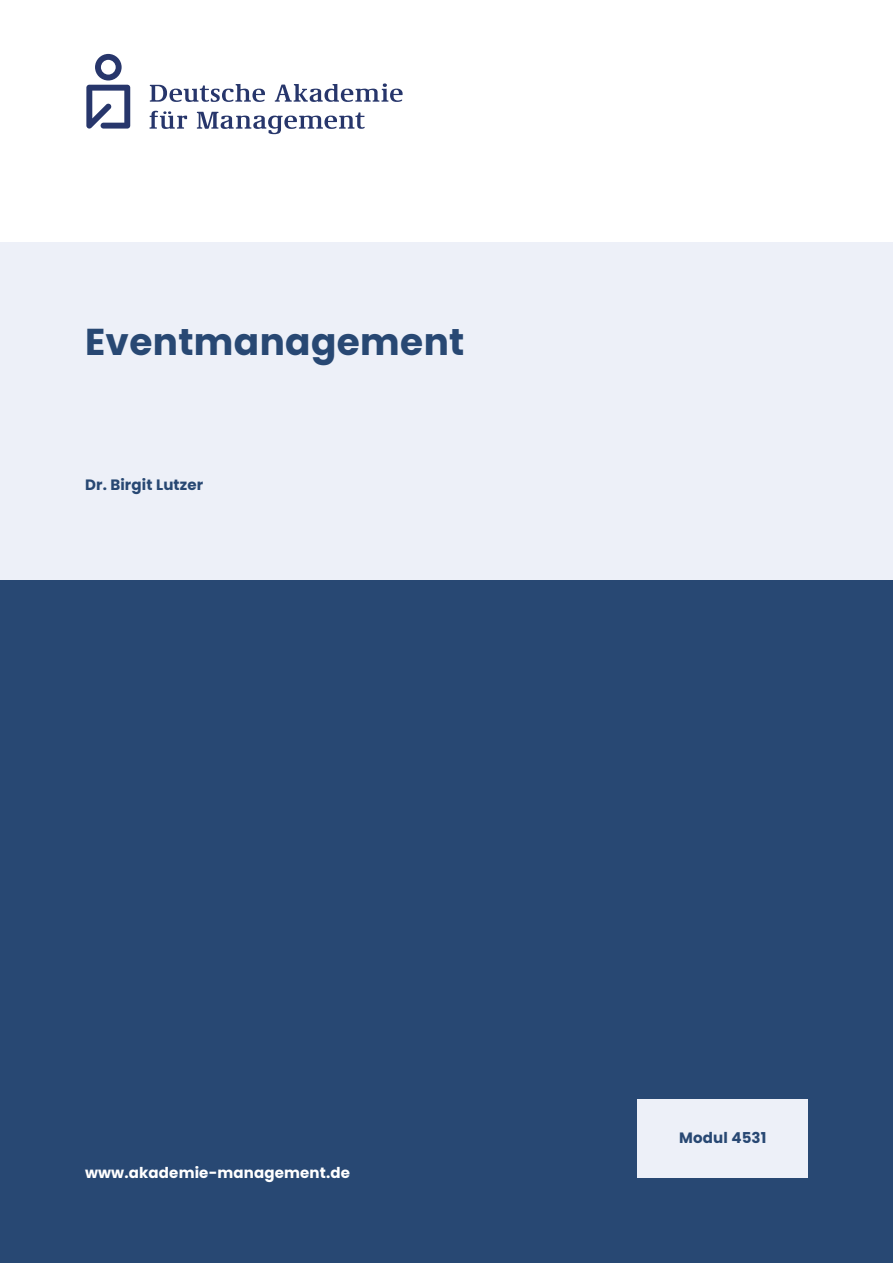
<style>
.page{position:relative;width:893px;height:1263px;background:#fff}
.page>*{position:absolute;margin:0;border:0;box-sizing:border-box;transform-origin:0 0}
.t1{font:700 37.35px "Poppins";letter-spacing:.01em;color:#284873}
.t2{font:700 15px "Poppins";letter-spacing:.01em;color:#fff}
.t3{font:700 15px "Poppins";letter-spacing:.01em;color:#284873}
</style>
<div class="page">
<div style="left:0;top:243px;width:893px;height:337px;background:#edf0f8"></div>
<svg style="left:150px;top:84px;width:115px;height:18px"></svg>
<svg style="left:275px;top:83px;width:128px;height:19px"></svg>
<svg style="left:150px;top:111px;width:37px;height:18px"></svg>
<svg style="left:197px;top:112px;width:168px;height:22px"></svg>
<svg style="left:86px;top:54px;width:44px;height:75px"></svg>
<div style="left:0;top:580px;width:893px;height:683px;background:#284873"></div>
<div style="left:638px;top:1100px;width:170px;height:78px;background:#edf0f8"></div>
<h1 class="t1" style="left:85px;top:320px;width:381px">Eventmanagement</h1>
<p class="t3" style="left:85px;top:476px;width:120px">Dr. Birgit Lutzer</p>
<p class="t2" style="left:85px;top:1164px;width:267px">www.akademie-management.de</p>
<p class="t3" style="left:679px;top:1129px;width:89px">Modul 4531</p>
</div>
